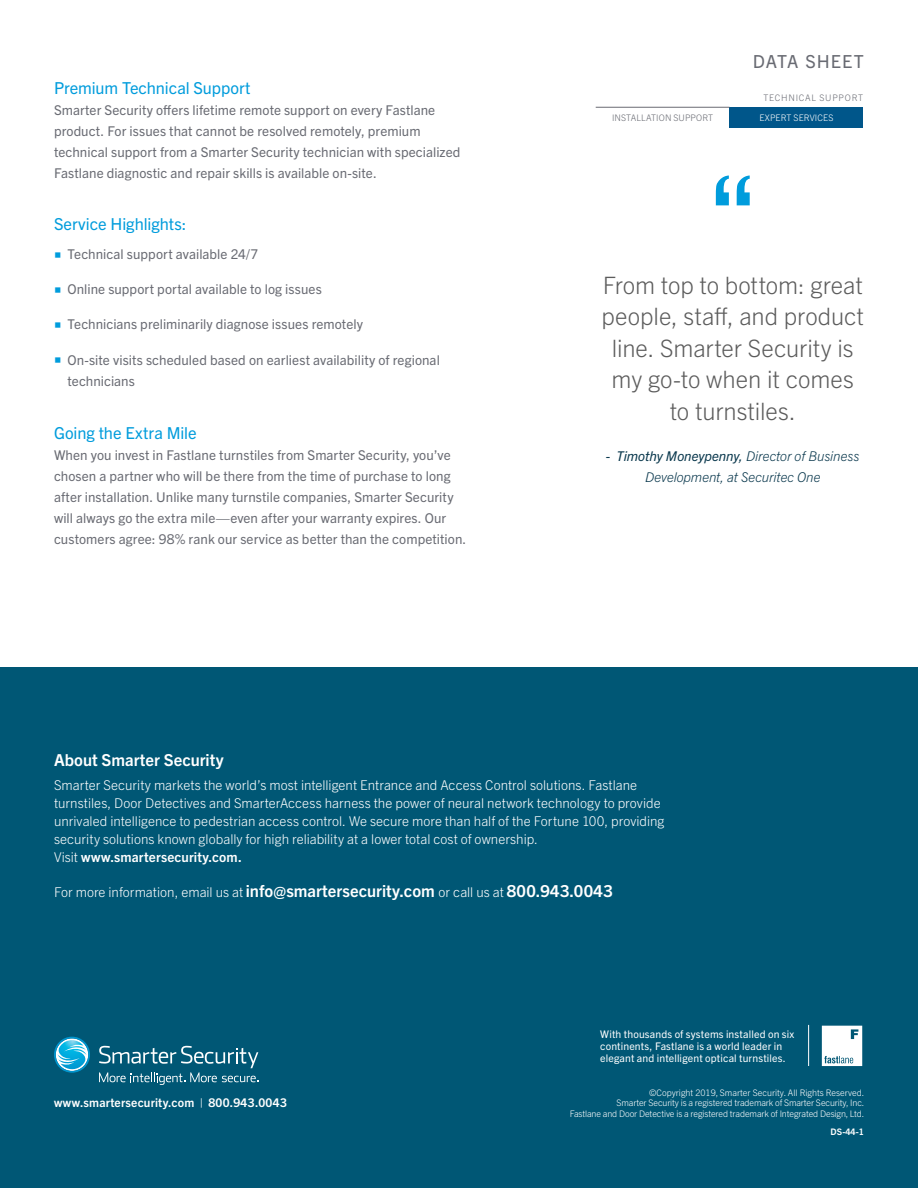
<style>
.page{position:relative;width:918px;height:1188px;background:#fff}
.page>*{position:absolute;margin:0;border:0;box-sizing:border-box;transform-origin:0 0}
.Intro__Body{font:108px "Lucida Bright";color:#009cdc}
.Intro__Body-2{font:300 24px/31.5px "Trade Gothic Next LT Pro";color:#5c5c5c;text-align:center}
.Intro__Body-3{font:18px "Trade Gothic Next LT Pro";letter-spacing:.06em;color:#696b73}
.Main__Subhead{font:16.5px "Trade Gothic Next LT Pro";letter-spacing:-.005em;color:#009cdc}
.t1{font:700 16.5px "Trade Gothic Next LT Pro";color:#fff}
.Main__Body{font:13.5px/21px "Trade Gothic Next LT Pro";letter-spacing:.005em;color:#696b73}
.t2{font:300 13.5px/18px "Trade Gothic Next LT Pro";letter-spacing:.005em;color:#fff}
.Main__Bulleted_Line{font:13.5px/21px "Trade Gothic Next LT Pro";letter-spacing:.005em;color:#696b73}
.Intro__Body-4{font:italic 300 13.5px/21px "Trade Gothic Next LT Pro";letter-spacing:-.005em;color:#0a384d;text-align:center}
.t3{font:700 12px "Trade Gothic Next LT Pro";letter-spacing:.02em;color:#fff}
.t4{font:10.5px/12px "Trade Gothic Next LT Pro";letter-spacing:.015em;color:#fff}
.Header__Prduct_Group{font:300 9px/10.8px "Trade Gothic Next LT Pro";letter-spacing:-.01em;color:#fff;text-align:right}
.Header__Prduct_Group-2{font:300 9px "Trade Gothic Next LT Pro";letter-spacing:.015em;color:#686a72}
.Header__Product_Grou{font:300 9px "Trade Gothic Next LT Pro";letter-spacing:.085em;color:#696b73}
.Header__Prduct_Group-3{font:300 9px "Trade Gothic Next LT Pro";letter-spacing:.015em;color:#fff}
.t5{font:700 9px "Trade Gothic Next LT Pro";color:#fff}
.s1{color:#009cdc}
.s2{font-weight:400}
.s3{font-weight:700}
.s4{font-weight:700;font-size:16.5px}
.s5{font-weight:300}
</style>
<div class="page">
<div style="left:729px;top:107px;width:134px;height:21px;background:#00568a"></div>
<hr style="left:596px;top:107px;width:134px;height:1px;background:#696b73">
<div style="left:0;top:667px;width:918px;height:521px;background:#005775"></div>
<hr style="left:808px;top:1025px;width:1px;height:41px;background:#fff">
<svg style="left:822px;top:1026px;width:40px;height:40px"></svg>
<svg style="left:54px;top:1037px;width:36px;height:36px"></svg>
<svg style="left:99px;top:1046px;width:159px;height:39px"></svg>
<p class="Main__Subhead" style="left:54px;top:76px;width:198px">Premium Technical Support</p>
<p class="Main__Body" style="left:54px;top:98px;width:408px">Smarter Security offers lifetime remote support on every Fastlane product. For issues that cannot be resolved remotely, premium technical support from a Smarter Security technician with specialized Fastlane diagnostic and repair skills is available on-site.</p>
<p class="Main__Subhead" style="left:54px;top:213px;width:134px">Service Highlights:</p>
<p class="Main__Bulleted_Line" style="left:54px;top:242px;width:206px"><span class="s1">○</span> Technical support available 24/7</p>
<p class="Main__Bulleted_Line" style="left:54px;top:278px;width:269px"><span class="s1">○</span> Online support portal available to log issues</p>
<p class="Main__Bulleted_Line" style="left:54px;top:313px;width:310px"><span class="s1">○</span> Technicians preliminarily diagnose issues remotely</p>
<p class="Main__Bulleted_Line" style="left:68px;top:348px;width:374px;text-indent:-14px"><span class="s1">○</span> On-site visits scheduled based on earliest availability of regional technicians</p>
<p class="Main__Subhead" style="left:54px;top:421px;width:144px">Going the Extra Mile</p>
<p class="Main__Body" style="left:54px;top:443px;width:414px">When you invest in Fastlane turnstiles from Smarter Security, you’ve chosen a partner who will be there from the time of purchase to long after installation. Unlike many turnstile companies, Smarter Security will always go the extra mile—even after your warranty expires. Our customers agree: 98% rank our service as better than the competition.</p>
<p class="Intro__Body-3" style="left:753px;top:49px;width:113px">DATA SHEET</p>
<p class="Header__Product_Grou" style="left:763px;top:91px;width:101px">TECHNICAL SUPPORT</p>
<p class="Header__Prduct_Group-2" style="left:612px;top:111px;width:103px">INSTALLATION SUPPORT</p>
<p class="Header__Prduct_Group-3" style="left:759px;top:111px;width:76px">EXPERT SERVICES</p>
<p class="Intro__Body" style="left:708px;top:159px;width:51px">“</p>
<p class="Intro__Body-2" style="left:602px;top:268px;width:264px">From top to bottom: great people, staff, and product line. Smarter Security is my go-to when it comes to turnstiles.</p>
<p class="Intro__Body-4" style="left:606px;top:445px;width:255px"><span class="s2">- Timothy Moneypenny,</span> Director of Business<br>Development, at Securitec One</p>
<p class="t1" style="left:54px;top:748px;width:171px">About Smarter Security</p>
<p class="t2" style="left:54px;top:775px;width:612px">Smarter Security markets the world’s most intelligent Entrance and Access Control solutions. Fastlane turnstiles, Door Detectives and SmarterAccess harness the power of neural network technology to provide unrivaled intelligence to pedestrian access control. We secure more than half of the Fortune 100, providing security solutions known globally for high reliability at a lower total cost of ownership.<br>Visit <span class="s3">www.smartersecurity.com.</span></p>
<p class="t2" style="left:54px;top:882px;width:560px">For more information, email us at <span class="s4">info@smartersecurity.com</span> or call us at <span class="s4">800.943.0043</span></p>
<p class="t3" style="left:54px;top:1094px;width:235px">www.smartersecurity.com <span class="s5">|</span> 800.943.0043</p>
<p class="t4" style="left:600px;top:1027px;width:196px">With thousands of systems installed on six continents, Fastlane is a world leader in elegant and intelligent optical turnstiles.</p>
<p class="Header__Prduct_Group" style="left:570px;top:1086px;width:296px">©Copyright 2019, Smarter Security. All Rights Reserved.<br>Smarter Security is a registered trademark of Smarter Security, Inc.<br>Fastlane and Door Detective is a registered trademark of Integrated Design, Ltd.</p>
<p class="t5" style="left:831px;top:1126px;width:35px">DS-44-1</p>
</div>
